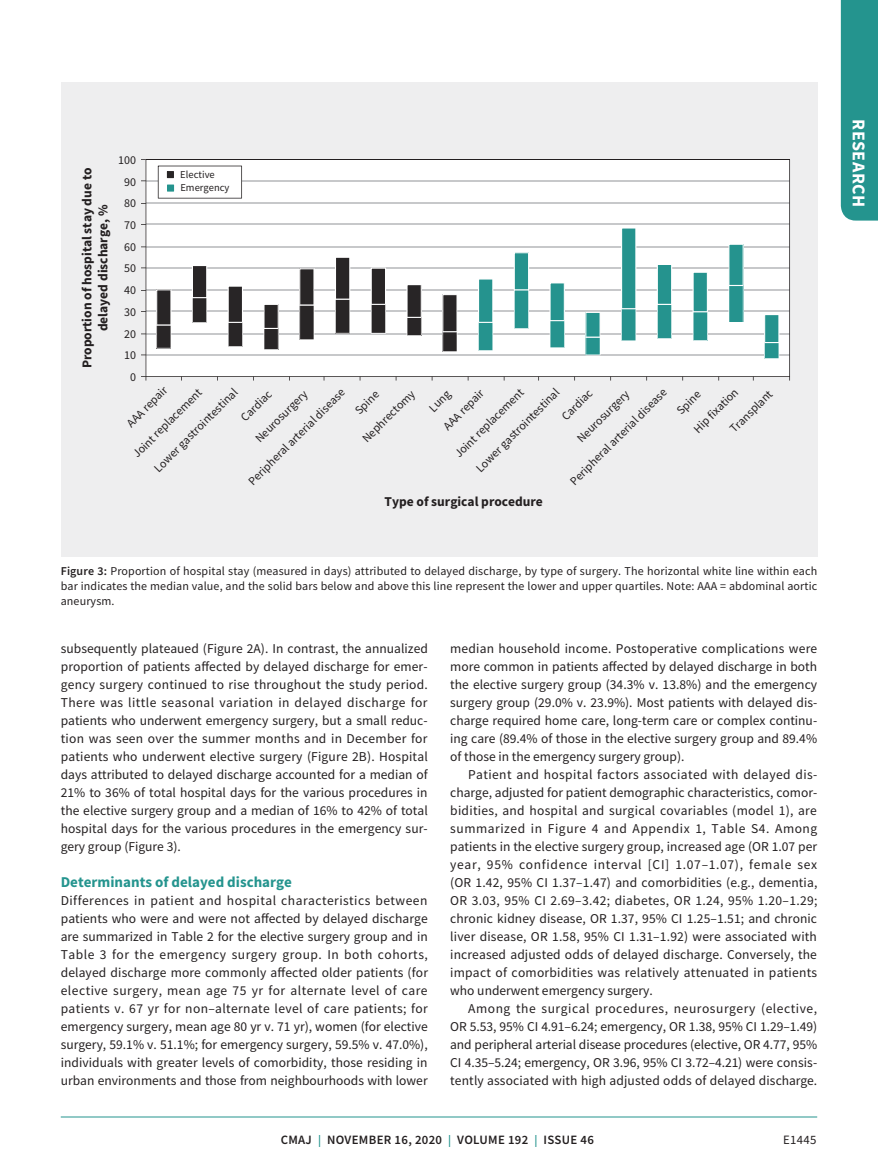
<style>
.page{position:relative;width:878px;height:1175px;background:#fff}
.page>*{position:absolute;margin:0;border:0;box-sizing:border-box;transform-origin:0 0}
.t1{font:700 18px "Source Sans Pro";letter-spacing:.025em;color:#fff}
.t2{font:700 15px "Source Sans Pro";color:#24948e}
.t3{font:13.5px/18px "Source Sans Pro";color:#231f20;text-align:justify}
.t4{font:700 13.5px/16.2px "Source Sans Pro";color:#231f20;text-align:center}
.t5{font:600 12.75px "Source Sans Pro";letter-spacing:.025em;color:#231f20}
.t6{font:12.75px "Source Sans Pro";letter-spacing:.025em;color:#231f20}
.t7{font:12px/15px "Source Sans Pro";letter-spacing:.01em;color:#231f20}
.t8{font:10.5px "Source Sans Pro";color:#231f20}
.s1{font-weight:600}
.s2{font-size:12px;color:#24948e}
</style>
<div class="page">
<div style="left:840px;top:0;width:38px;height:220px;background:#24948e"></div>
<hr style="left:61px;top:1116px;width:756px;height:1px;background:#24948e">
<div style="left:61px;top:82px;width:756px;height:474px;background:#eeeeef"></div>
<svg style="left:145px;top:160px;width:645px;height:217px;background:#e1e7e7"></svg>
<hr style="left:146px;top:159px;width:643px;height:1px;background:#231f20">
<svg style="left:158px;top:166px;width:84px;height:32px;background:#eff1f1"></svg>
<p class="t4" style="left:80px;top:368px;width:202px;rotate:-90deg">Proportion of hospital stay due to delayed discharge, %</p>
<p class="t7" style="left:118px;top:152px;width:19px">100</p>
<p class="t7" style="left:124px;top:174px;width:13px">90</p>
<p class="t7" style="left:124px;top:196px;width:13px">80</p>
<p class="t7" style="left:124px;top:218px;width:13px">70</p>
<p class="t7" style="left:124px;top:239px;width:13px">60</p>
<p class="t7" style="left:124px;top:261px;width:13px">50</p>
<p class="t7" style="left:124px;top:282px;width:13px">40</p>
<p class="t7" style="left:124px;top:304px;width:13px">30</p>
<p class="t7" style="left:124px;top:326px;width:13px">20</p>
<p class="t7" style="left:124px;top:347px;width:13px">10</p>
<p class="t7" style="left:130px;top:369px;width:7px">0</p>
<p class="t8" style="left:180px;top:168px;width:36px">Elective</p>
<p class="t8" style="left:180px;top:181px;width:51px">Emergency</p>
<p class="t7" style="left:123px;top:420px;width:53px;rotate:-45deg">AAA repair</p>
<p class="t7" style="left:151px;top:464px;width:114px;rotate:-45deg">Lower gastrointestinal</p>
<p class="t7" style="left:237px;top:414px;width:40px;rotate:-45deg">Cardiac</p>
<p class="t7" style="left:472px;top:464px;width:114px;rotate:-45deg">Lower gastrointestinal</p>
<p class="t7" style="left:558px;top:413px;width:40px;rotate:-45deg">Cardiac</p>
<p class="t7" style="left:129px;top:450px;width:94px;rotate:-45deg">Joint replacement</p>
<p class="t7" style="left:451px;top:450px;width:94px;rotate:-45deg">Joint replacement</p>
<p class="t7" style="left:245px;top:477px;width:133px;rotate:-45deg">Peripheral arterial disease</p>
<p class="t7" style="left:351px;top:407px;width:30px;rotate:-45deg">Spine</p>
<p class="t7" style="left:566px;top:477px;width:133px;rotate:-45deg">Peripheral arterial disease</p>
<p class="t7" style="left:673px;top:407px;width:30px;rotate:-45deg">Spine</p>
<p class="t7" style="left:690px;top:425px;width:59px;rotate:-45deg">Hip fixation</p>
<p class="t7" style="left:726px;top:425px;width:56px;rotate:-45deg">Transplant</p>
<p class="t7" style="left:359px;top:435px;width:70px;rotate:-45deg">Nephrectomy</p>
<p class="t7" style="left:421px;top:403px;width:53px;line-height:23.1px;rotate:-45deg">Lung<br>AAA repair</p>
<p class="t7" style="left:573px;top:435px;width:70px;rotate:-45deg">Neurosurgery</p>
<p class="t7" style="left:252px;top:435px;width:70px;rotate:-45deg">Neurosurgery</p>
<p class="t4" style="left:384px;top:494px;width:160px">Type of surgical procedure</p>
<p class="t7" style="left:61px;top:563px;width:758px;text-align:justify"><span class="s1">Figure 3:</span> Proportion of hospital stay (measured in days) attributed to delayed discharge, by type of surgery. The horizontal white line within each bar indicates the median value, and the solid bars below and above this line represent the lower and upper quartiles. Note: AAA = abdominal aortic aneurysm.</p>
<p class="t3" style="left:61px;top:639px;width:368px">subsequently plateaued (Figure 2A). In contrast, the annualized proportion of patients affected by delayed discharge for emer&shy;gency surgery continued to rise throughout the study period.<br>There was little seasonal variation in delayed discharge for patients who underwent emergency surgery, but a small reduc&shy;tion was seen over the summer months and in December for patients who underwent elective surgery (Figure 2B). Hospital days attributed to delayed discharge accounted for a median of 21% to 36% of total hospital days for the various procedures in the elective surgery group and a median of 16% to 42% of total hospital days for the various procedures in the emergency sur&shy;gery group (Figure 3).</p>
<p class="t2" style="left:61px;top:871px;width:233px">Determinants of delayed discharge</p>
<p class="t3" style="left:61px;top:891px;width:369px">Differences in patient and hospital characteristics between patients who were and were not affected by delayed discharge are summarized in Table 2 for the elective surgery group and in Table 3 for the emergency surgery group. In both cohorts, delayed discharge more commonly affected older patients (for elective surgery, mean age 75 yr for alternate level of care patients v. 67 yr for non–alternate level of care patients; for emergency surgery, mean age 80 yr v. 71 yr), women (for elective surgery, 59.1% v. 51.1%; for emergency surgery, 59.5% v. 47.0%), individuals with greater levels of comorbidity, those residing in urban environments and those from neighbourhoods with lower</p>
<p class="t3" style="left:450px;top:639px;width:368px">median household income. Postoperative complications were more common in patients affected by delayed discharge in both the elective surgery group (34.3% v. 13.8%) and the emergency surgery group (29.0% v. 23.9%). Most patients with delayed dis&shy;charge required home care, long-term care or complex continu&shy;ing care (89.4% of those in the elective surgery group and 89.4% of those in the emergency surgery group).</p>
<p class="t3" style="left:450px;top:765px;width:369px;text-indent:18px">Patient and hospital factors associated with delayed dis&shy;charge, adjusted for patient demographic characteristics, comor&shy;bidities, and hospital and surgical covariables (model 1), are summarized in Figure 4 and Appendix 1, Table S4. Among patients in the elective surgery group, increased age (OR 1.07 per year, 95% confidence interval [CI] 1.07–1.07), female sex (OR 1.42, 95% CI 1.37–1.47) and comorbidities (e.g., dementia, OR 3.03, 95% CI 2.69–3.42; diabetes, OR 1.24, 95% 1.20–1.29; chronic kidney disease, OR 1.37, 95% CI 1.25–1.51; and chronic liver disease, OR 1.58, 95% CI 1.31–1.92) were associated with increased adjusted odds of delayed discharge. Conversely, the impact of comorbidities was relatively attenuated in patients who underwent emergency surgery.</p>
<p class="t3" style="left:450px;top:999px;width:368px;text-indent:18px">Among the surgical procedures, neurosurgery (elective, OR 5.53, 95% CI 4.91–6.24; emergency, OR 1.38, 95% CI 1.29–1.49) and peripheral arterial disease procedures (elective, OR 4.77, 95% CI 4.35–5.24; emergency, OR 3.96, 95% CI 3.72–4.21) were consis&shy;tently associated with high adjusted odds of delayed discharge.</p>
<p class="t5" style="left:281px;top:1131px;width:315px">CMAJ <span class="s2">|</span> NOVEMBER 16, 2020 <span class="s2">|</span> VOLUME 192 <span class="s2">|</span> ISSUE 46</p>
<p class="t6" style="left:783px;top:1132px;width:35px">E1445</p>
<h1 class="t1" style="left:871px;top:119px;width:89px;rotate:90deg">RESEARCH</h1>
</div>
